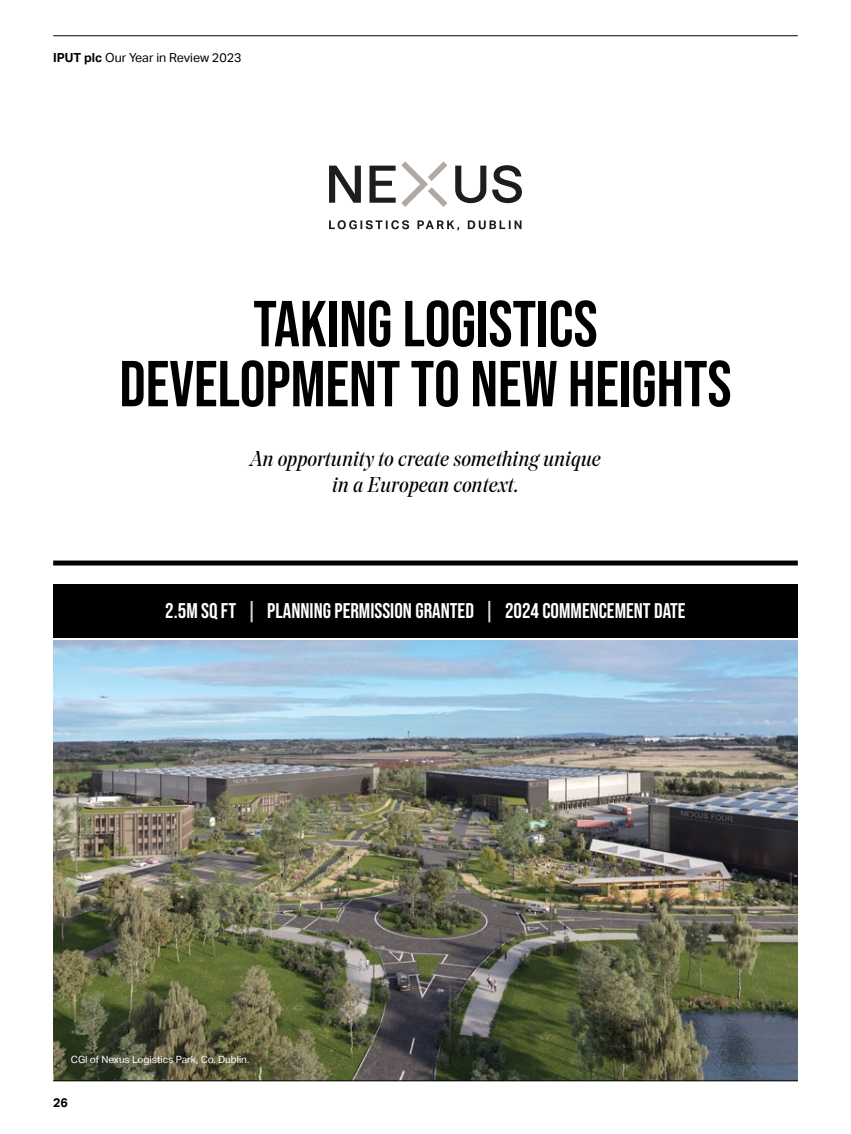
<style>
.page{position:relative;width:851px;height:1134px;background:#fff}
.page>*{position:absolute;margin:0;border:0;box-sizing:border-box;transform-origin:0 0}
.K___Fin_Page_Head_1{font:64.75px/60px "Bebas Neue";color:#000;text-align:center}
.K___Body_2019{font:italic 21.25px/25.5px "Noe Display";color:#000;text-align:center}
.K___Body_2019-2{font:21.25px "Bebas Neue";color:#fff}
.t1{font:12.5px "Aktiv Grotesk";color:#000}
.t2{font:700 12.5px "Aktiv Grotesk";color:#000}
.K___2020_Caption_Pos{font:10px "Aktiv Grotesk";color:#fff}
.s1{font-weight:700}
.s2{color:#dad9d6}
</style>
<div class="page">
<div style="left:53px;top:560px;width:744px;height:5px;background:#000"></div>
<svg style="left:401px;top:161px;width:46px;height:46px"></svg>
<svg style="left:329px;top:166px;width:32px;height:37px"></svg>
<svg style="left:369px;top:166px;width:26px;height:37px"></svg>
<svg style="left:455px;top:166px;width:31px;height:37px"></svg>
<svg style="left:492px;top:165px;width:30px;height:38px"></svg>
<svg style="left:329px;top:220px;width:80px;height:9px"></svg>
<svg style="left:417px;top:220px;width:42px;height:10px"></svg>
<svg style="left:467px;top:220px;width:54px;height:9px"></svg>
<img style="left:53px;top:640px;width:744px;height:440px">
<div style="left:53px;top:584px;width:744px;height:53px;background:#000"></div>
<hr style="left:53px;top:35px;width:744px;height:1px;background:#000">
<hr style="left:53px;top:1080px;width:744px;height:1px;background:#000">
<p class="t1" style="left:53px;top:50px;width:190px"><span class="s1">IPUT plc</span> Our Year in Review 2023</p>
<p class="K___Fin_Page_Head_1" style="left:119px;top:293px;width:613px">TAKING LOGISTICS<br>DEVELOPMENT TO NEW HEIGHTS</p>
<p class="K___Body_2019" style="left:250px;top:446px;width:352px">An opportunity to create something unique in a European context.</p>
<p class="K___Body_2019-2" style="left:165px;top:599px;width:521px">2.5M SQ FT <span class="s2">|</span> PLANNING PERMISSION GRANTED <span class="s2">|</span> 2024 COMMENCEMENT DATE</p>
<p class="K___2020_Caption_Pos" style="left:71px;top:1054px;width:180px">CGI of Nexus Logistics Park, Co. Dublin.</p>
<p class="t2" style="left:53px;top:1096px;width:16px">26</p>
</div>
